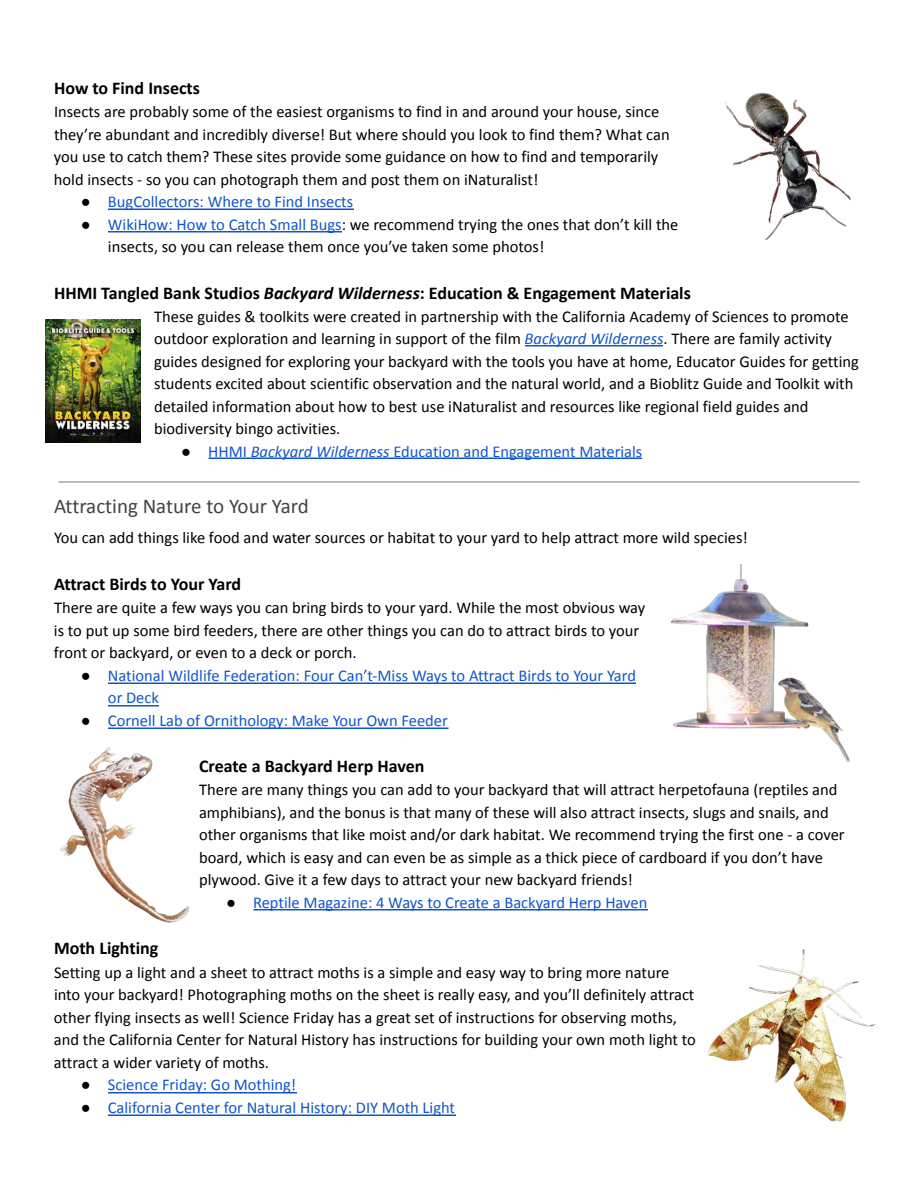
<style>
.page{position:relative;width:918px;height:1188px;background:#fff}
.page>*{position:absolute;margin:0;border:0;box-sizing:border-box;transform-origin:0 0}
.t1{font:21px "Calibri";color:#434343}
.t2{font:700 18px "Calibri";color:#000}
.t3{font:16.5px/22.5px "Calibri";color:#000}
.t4{font:16.5px/22.5px "Calibri";color:#15c}
.s1{font-family:"Arial";color:#000}
.s2{font-family:"Arial"}
.s3{color:#15c}
.s4{font-style:italic}
.s5{font-style:italic;color:#15c}
</style>
<div class="page">
<hr style="left:58px;top:481px;width:802px;height:2px;background:#888">
<hr style="left:108px;top:208px;width:246px;height:2px;background:#15c">
<hr style="left:108px;top:231px;width:234px;height:1px;background:#15c">
<hr style="left:525px;top:345px;width:138px;height:1px;background:#15c">
<hr style="left:208px;top:458px;width:434px;height:1px;background:#15c">
<hr style="left:108px;top:682px;width:528px;height:2px;background:#15c">
<hr style="left:108px;top:705px;width:51px;height:1px;background:#15c">
<hr style="left:108px;top:728px;width:340px;height:1px;background:#15c">
<hr style="left:254px;top:909px;width:394px;height:1px;background:#15c">
<hr style="left:108px;top:1092px;width:189px;height:2px;background:#15c">
<hr style="left:108px;top:1114px;width:348px;height:2px;background:#15c">
<img style="left:725px;top:92px;width:126px;height:149px">
<img style="left:45px;top:320px;width:96px;height:122px">
<img style="left:671px;top:565px;width:179px;height:197px">
<img style="left:60px;top:747px;width:129px;height:176px">
<img style="left:707px;top:949px;width:169px;height:173px">
<p class="t2" style="left:54px;top:78px;width:148px">How to Find Insects</p>
<p class="t3" style="left:54px;top:100px;width:617px">Insects are probably some of the easiest organisms to find in and around your house, since they’re abundant and incredibly diverse! But where should you look to find them? What can you use to catch them? These sites provide some guidance on how to find and temporarily hold insects - so you can photograph them and post them on iNaturalist!</p>
<p class="t4" style="left:81px;top:190px;width:274px"><span class="s1">●</span> BugCollectors: Where to Find Insects</p>
<p class="t3" style="left:108px;top:213px;width:572px;text-indent:-27px"><span class="s2">●</span> <span class="s3">WikiHow: How to Catch Small Bugs</span>: we recommend trying the ones that don’t kill the insects, so you can release them once you’ve taken some photos!</p>
<p class="t2" style="left:54px;top:283px;width:638px">HHMI Tangled Bank Studios <span class="s4">Backyard Wilderness</span>: Education &amp; Engagement Materials</p>
<p class="t3" style="left:154px;top:305px;width:706px">These guides &amp; toolkits were created in partnership with the California Academy of Sciences to promote outdoor exploration and learning in support of the film <span class="s5">Backyard Wilderness</span>. There are family activity guides designed for exploring your backyard with the tools you have at home, Educator Guides for getting students excited about scientific observation and the natural world, and a Bioblitz Guide and Toolkit with detailed information about how to best use iNaturalist and resources like regional field guides and biodiversity bingo activities.</p>
<p class="t4" style="left:181px;top:440px;width:463px"><span class="s1">●</span> HHMI <span class="s4">Backyard Wilderness</span> Education and Engagement Materials</p>
<p class="t1" style="left:54px;top:495px;width:256px">Attracting Nature to Your Yard</p>
<p class="t3" style="left:54px;top:527px;width:695px">You can add things like food and water sources or habitat to your yard to help attract more wild species!</p>
<p class="t2" style="left:54px;top:574px;width:189px">Attract Birds to Your Yard</p>
<p class="t3" style="left:54px;top:597px;width:593px">There are quite a few ways you can bring birds to your yard. While the most obvious way is to put up some bird feeders, there are other things you can do to attract birds to your front or backyard, or even to a deck or porch.</p>
<p class="t4" style="left:108px;top:664px;width:530px;text-indent:-27px"><span class="s1">●</span> National Wildlife Federation: Four Can’t-Miss Ways to Attract Birds to Your Yard or Deck</p>
<p class="t4" style="left:81px;top:709px;width:368px"><span class="s1">●</span> Cornell Lab of Ornithology: Make Your Own Feeder</p>
<p class="t2" style="left:199px;top:757px;width:227px">Create a Backyard Herp Haven</p>
<p class="t3" style="left:199px;top:779px;width:647px">There are many things you can add to your backyard that will attract herpetofauna (reptiles and amphibians), and the bonus is that many of these will also attract insects, slugs and snails, and other organisms that like moist and/or dark habitat. We recommend trying the first one - a cover board, which is easy and can even be as simple as a thick piece of cardboard if you don’t have plywood. Give it a few days to attract your new backyard friends!</p>
<p class="t4" style="left:226px;top:891px;width:423px"><span class="s1">●</span> Reptile Magazine: 4 Ways to Create a Backyard Herp Haven</p>
<p class="t2" style="left:54px;top:939px;width:106px">Moth Lighting</p>
<p class="t3" style="left:54px;top:961px;width:644px">Setting up a light and a sheet to attract moths is a simple and easy way to bring more nature into your backyard! Photographing moths on the sheet is really easy, and you’ll definitely attract other flying insects as well! Science Friday has a great set of instructions for observing moths, and the California Center for Natural History has instructions for building your own moth light to attract a wider variety of moths.</p>
<p class="t4" style="left:81px;top:1074px;width:217px"><span class="s1">●</span> Science Friday: Go Mothing!</p>
<p class="t4" style="left:81px;top:1096px;width:376px"><span class="s1">●</span> California Center for Natural History: DIY Moth Light</p>
</div>
